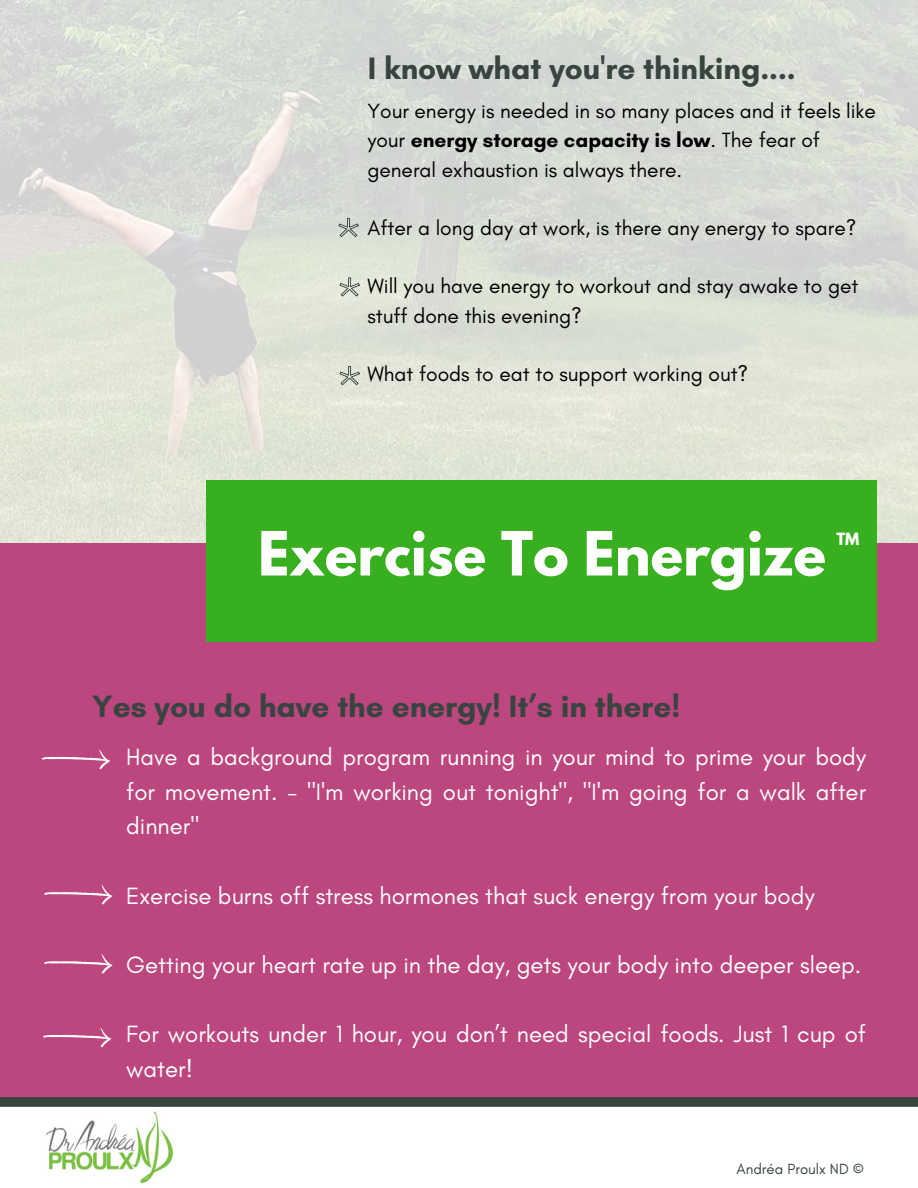
<style>
.page{position:relative;width:918px;height:1188px;background:#fff}
.page>*{position:absolute;margin:0;border:0;box-sizing:border-box;transform-origin:0 0}
.t1{font:700 54px "League Spartan";color:#fff}
.t2{font:700 31.5px "Glacial Indifference";color:#374440}
.t3{font:24px/34.7px "Glacial Indifference";color:#fff;text-align:justify}
.t4{font:21px/29.2px "Glacial Indifference";color:#000}
.t5{font:15px "Glacial Indifference";color:#374440}
.t6{font:700 15px "League Spartan";color:#fff}
.s1{font-weight:700}
</style>
<div class="page">
<img style="left:0;top:0;width:918px;height:572px">
<div style="left:0;top:543px;width:917px;height:563px;background:#bc467e"></div>
<div style="left:207px;top:480px;width:670px;height:161px;background:#37af1e"></div>
<img style="left:46px;top:1112px;width:127px;height:72px">
<svg style="left:0;top:1097px;width:918px;height:10px;background:#3a4642"></svg>
<svg style="left:44px;top:884px;width:69px;height:20px"></svg>
<svg style="left:44px;top:953px;width:69px;height:21px"></svg>
<svg style="left:43px;top:1027px;width:69px;height:20px"></svg>
<svg style="left:338px;top:218px;width:21px;height:19px"></svg>
<svg style="left:340px;top:277px;width:20px;height:20px"></svg>
<svg style="left:340px;top:366px;width:20px;height:19px"></svg>
<svg style="left:42px;top:749px;width:68px;height:20px"></svg>
<h2 class="t2" style="left:368px;top:49px;width:429px">I know what you're thinking....</h2>
<p class="t4" style="left:367px;top:96px;width:510px">Your energy is needed in so many places and it feels like your <span class="s1">energy storage capacity is low</span>. The fear of general exhaustion is always there.</p>
<p class="t4" style="left:367px;top:213px;width:491px">After a long day at work, is there any energy to spare?</p>
<p class="t4" style="left:367px;top:271px;width:492px">Will you have energy to workout and stay awake to get stuff done this evening?</p>
<p class="t4" style="left:367px;top:359px;width:382px">What foods to eat to support working out?</p>
<h1 class="t1" style="left:258px;top:527px;width:569px">Exercise To Energize</h1>
<p class="t6" style="left:836px;top:531px;width:25px">TM</p>
<h2 class="t2" style="left:92px;top:687px;width:590px">Yes you do have the energy! It’s in there!</h2>
<p class="t3" style="left:126px;top:740px;width:741px">Have a background program running in your mind to prime your body for movement. - "I'm working out tonight", "I'm going for a walk after dinner"</p>
<p class="t3" style="left:126px;top:878px;width:690px">Exercise burns off stress hormones that suck energy from your body</p>
<p class="t3" style="left:126px;top:947px;width:737px">Getting your heart rate up in the day, gets your body into deeper sleep.</p>
<p class="t3" style="left:126px;top:1016px;width:741px">For workouts under 1 hour, you don’t need special foods. Just 1 cup of water!</p>
<p class="t5" style="left:737px;top:1160px;width:129px">Andréa Proulx ND ©</p>
</div>
